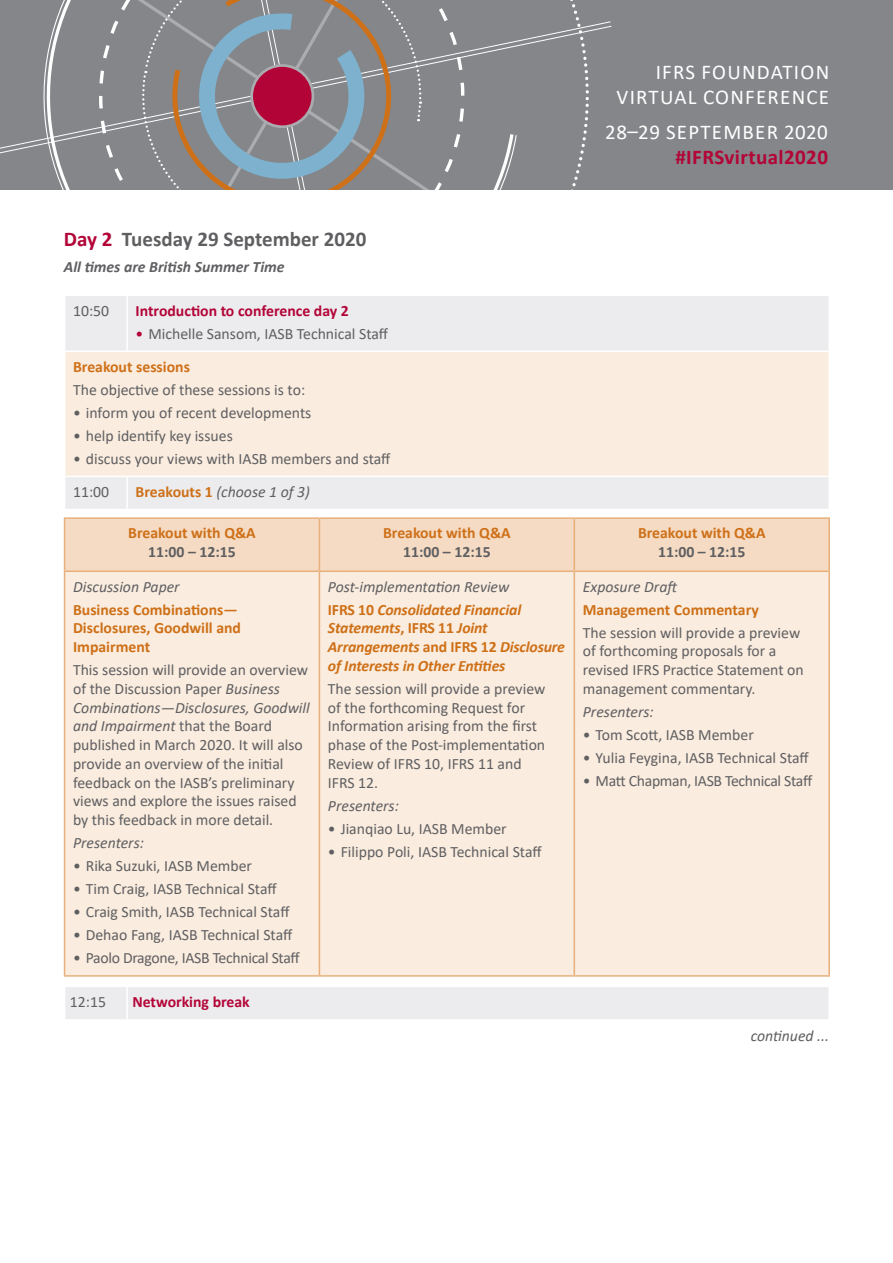
<style>
.page{position:relative;width:893px;height:1263px;background:#fff}
.page>*{position:absolute;margin:0;border:0;box-sizing:border-box;transform-origin:0 0}
.Front_cover_heading{font:21px "Calibri";letter-spacing:.06em;color:#fff}
.Date_and_programme{font:700 21px "Calibri";color:#5f5f62}
.Front_cover_heading-2{font:700 21px "Calibri";letter-spacing:.02em;color:#b30437}
.body_text{font:15.75px/18.8px "Calibri";color:#5f5f62}
.body_text-2{font:700 15.75px/18.8px "Calibri";color:#ce7018;text-align:center}
.body_text-3{font:italic 15.75px "Calibri";color:#5f5f62}
.body_text-4{font:italic 700 15.75px/18.8px "Calibri";letter-spacing:-.01em;color:#ce7018}
.body_text-5{font:15.75px "Calibri";letter-spacing:-.02em;color:#5f5f62}
.body_text-6{font:700 15.75px "Calibri";color:#b30437}
.body_text-7{font:italic 700 15.75px "Calibri";color:#5f5f62}
.s1{color:#b30437}
.s2{font-weight:700;font-style:normal;color:#ce7018}
.s3{color:#5f5f62}
.s4{font-style:italic}
.s5{font-style:normal}
</style>
<div class="page">
<div style="left:65px;top:296px;width:763px;height:213px;background:#ececee"></div>
<div style="left:65px;top:351px;width:764px;height:125px;background:#faecde"></div>
<hr style="left:126px;top:296px;width:2px;height:55px;background:#fff">
<hr style="left:64px;top:351px;width:63px;height:1px;background:#fff">
<hr style="left:127px;top:351px;width:703px;height:1px;background:#fff">
<hr style="left:828px;top:352px;width:2px;height:124px;background:#fff">
<hr style="left:64px;top:476px;width:63px;height:1px;background:#fff">
<hr style="left:127px;top:476px;width:703px;height:1px;background:#fff">
<hr style="left:126px;top:477px;width:2px;height:32px;background:#fff">
<div style="left:65px;top:987px;width:763px;height:32px;background:#ececee"></div>
<hr style="left:126px;top:987px;width:2px;height:32px;background:#fff">
<div style="left:65px;top:519px;width:763px;height:51px;background:#f5dbc3"></div>
<div style="left:65px;top:572px;width:763px;height:403px;background:#faecde"></div>
<hr style="left:64px;top:517px;width:255px;height:2px;background:#e7af7c">
<hr style="left:64px;top:519px;width:1px;height:51px;background:#e7af7c">
<hr style="left:319px;top:517px;width:255px;height:2px;background:#e7af7c">
<hr style="left:319px;top:519px;width:1px;height:51px;background:#e7af7c">
<hr style="left:574px;top:517px;width:256px;height:2px;background:#e7af7c">
<hr style="left:574px;top:519px;width:1px;height:51px;background:#e7af7c">
<hr style="left:828px;top:519px;width:2px;height:51px;background:#e7af7c">
<hr style="left:64px;top:570px;width:255px;height:2px;background:#e7af7c">
<hr style="left:64px;top:572px;width:1px;height:403px;background:#e7af7c">
<hr style="left:319px;top:570px;width:255px;height:2px;background:#e7af7c">
<hr style="left:319px;top:572px;width:1px;height:403px;background:#e7af7c">
<hr style="left:574px;top:570px;width:256px;height:2px;background:#e7af7c">
<hr style="left:574px;top:572px;width:1px;height:403px;background:#e7af7c">
<hr style="left:828px;top:572px;width:2px;height:403px;background:#e7af7c">
<hr style="left:64px;top:975px;width:255px;height:2px;background:#e7af7c">
<hr style="left:319px;top:975px;width:255px;height:2px;background:#e7af7c">
<hr style="left:574px;top:975px;width:256px;height:2px;background:#e7af7c">
<div style="left:0;top:0;width:893px;height:189px;background:#848689"></div>
<svg style="left:11px;top:0;width:86px;height:189px"></svg>
<svg style="left:97px;top:0;width:515px;height:189px"></svg>
<svg style="left:0;top:146px;width:9px;height:8px"></svg>
<p class="Date_and_programme" style="left:64px;top:225px;width:304px"><span class="s1">Day 2</span> Tuesday 29 September 2020</p>
<p class="body_text-7" style="left:64px;top:255px;width:222px">All times are British Summer Time</p>
<p class="body_text" style="left:73px;top:301px;width:38px">10:50</p>
<p class="body_text-6" style="left:136px;top:299px;width:215px">Introduction to conference day 2</p>
<p class="body_text" style="left:136px;top:324px;width:254px"><span class="s1">•</span> Michelle Sansom, IASB Technical Staff</p>
<p class="body_text-2" style="left:73px;top:357px;width:118px">Breakout sessions</p>
<p class="body_text" style="left:73px;top:380px;width:234px">The objective of these sessions is to:</p>
<p class="body_text" style="left:73px;top:403px;width:240px">• inform you of recent developments</p>
<p class="body_text" style="left:73px;top:426px;width:161px">• help identify key issues</p>
<p class="body_text" style="left:73px;top:449px;width:319px">• discuss your views with IASB members and staff</p>
<p class="body_text" style="left:73px;top:482px;width:38px">11:00</p>
<p class="body_text-3" style="left:136px;top:481px;width:176px"><span class="s2">Breakouts 1</span> (choose 1 of 3)</p>
<p class="Front_cover_heading" style="left:656px;top:57px;width:175px">IFRS FOUNDATION</p>
<p class="Front_cover_heading" style="left:616px;top:82px;width:214px">VIRTUAL CONFERENCE</p>
<p class="Front_cover_heading" style="left:605px;top:117px;width:224px">28–29 SEPTEMBER 2020</p>
<p class="Front_cover_heading-2" style="left:675px;top:142px;width:154px">#IFRSvirtual2020</p>
<p class="body_text-2" style="left:128px;top:524px;width:129px">Breakout with Q&amp;A<br><span class="s3">11:00 – 12:15</span></p>
<p class="body_text-2" style="left:383px;top:524px;width:129px">Breakout with Q&amp;A<br><span class="s3">11:00 – 12:15</span></p>
<p class="body_text-2" style="left:638px;top:524px;width:129px">Breakout with Q&amp;A<br><span class="s3">11:00 – 12:15</span></p>
<p class="body_text-3" style="left:73px;top:575px;width:108px">Discussion Paper</p>
<p class="body_text-2" style="left:73px;top:600px;width:170px;text-align:left">Business Combinations—<br>Disclosures, Goodwill and<br>Impairment</p>
<p class="body_text" style="left:73px;top:660px;width:238px">This session will provide an overview of the Discussion Paper <span class="s4">Business Combinations—Disclosures, Goodwill and Impairment</span> that the Board published in March 2020. It will also provide an overview of the initial feedback on the IASB’s preliminary views and explore the issues raised by this feedback in more detail.</p>
<p class="body_text-3" style="left:73px;top:832px;width:73px">Presenters:</p>
<p class="body_text" style="left:73px;top:856px;width:181px">• Rika Suzuki, IASB Member</p>
<p class="body_text" style="left:73px;top:879px;width:205px">• Tim Craig, IASB Technical Staff</p>
<p class="body_text" style="left:73px;top:902px;width:218px">• Craig Smith, IASB Technical Staff</p>
<p class="body_text" style="left:73px;top:925px;width:221px">• Dehao Fang, IASB Technical Staff</p>
<p class="body_text-5" style="left:73px;top:947px;width:228px">• Paolo Dragone, IASB Technical Staff</p>
<p class="body_text-3" style="left:583px;top:575px;width:97px">Exposure Draft</p>
<p class="body_text-2" style="left:583px;top:600px;width:177px">Management Commentary</p>
<p class="body_text" style="left:583px;top:623px;width:222px">The session will provide a preview of forthcoming proposals for a revised IFRS Practice Statement on management commentary.</p>
<p class="body_text-3" style="left:583px;top:701px;width:73px">Presenters:</p>
<p class="body_text" style="left:583px;top:725px;width:172px">• Tom Scott, IASB Member</p>
<p class="body_text" style="left:583px;top:748px;width:228px">• Yulia Feygina, IASB Technical Staff</p>
<p class="body_text-5" style="left:583px;top:770px;width:231px">• Matt Chapman, IASB Technical Staff</p>
<p class="body_text-3" style="left:328px;top:575px;width:183px">Post-implementation Review</p>
<p class="body_text-4" style="left:328px;top:599px;width:239px"><span class="s5">IFRS 10</span> Consolidated Financial<br>Statements<span class="s5">, IFRS 11</span> Joint<br>Arrangements <span class="s5">and IFRS 12</span> Disclosure of Interests in Other Entities</p>
<p class="body_text" style="left:328px;top:679px;width:219px">The session will provide a preview of the forthcoming Request for<br>Information arising from the first phase of the Post-implementation<br>Review of IFRS 10, IFRS 11 and<br>IFRS 12.</p>
<p class="body_text-3" style="left:328px;top:794px;width:73px">Presenters:</p>
<p class="body_text" style="left:328px;top:819px;width:180px">• Jianqiao Lu, IASB Member</p>
<p class="body_text" style="left:328px;top:842px;width:215px">• Filippo Poli, IASB Technical Staff</p>
<p class="body_text" style="left:70px;top:992px;width:38px">12:15</p>
<p class="body_text-6" style="left:132px;top:990px;width:119px">Networking break</p>
<p class="body_text-3" style="left:751px;top:1024px;width:80px">continued ...</p>
</div>
